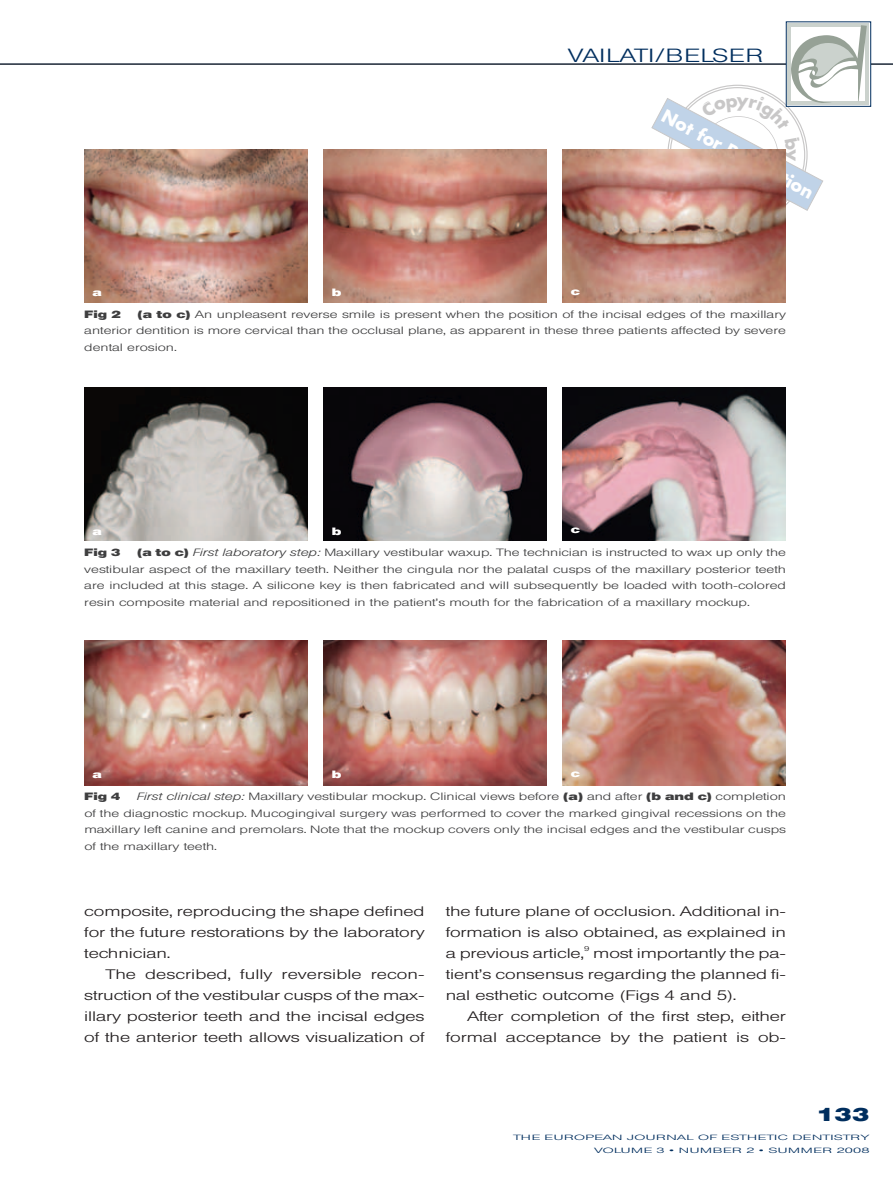
<style>
.page{position:relative;width:893px;height:1191px;background:#fff}
.page>*{position:absolute;margin:0;border:0;box-sizing:border-box;transform-origin:0 0}
.t1{font:700 19.8px "Futura T";color:#fff}
.t2{font:300 18.9px "Helvetica BQ";letter-spacing:.005em;color:#002e5e;scale:1.43 1}
.t3{font:900 18.9px "Helvetica BQ";color:#002e5e;scale:1.43 1}
.t4{font:300 13.65px/21px "Helvetica BQ";letter-spacing:-.005em;color:#231f20;text-align:justify;scale:1.43 1}
.t5{font:300 10.5px/16.5px "Helvetica BQ";color:#3e3e3f;text-align:justify;scale:1.43 1}
.t6{font:900 10.5px "Helvetica BQ";color:#3e3e3f;scale:1.43 1}
.t7{font:900 10.5px "Helvetica BQ";color:#fff;scale:1.43 1}
.t8{font:300 7.5px/12.8px "Helvetica BQ";letter-spacing:.025em;color:#002e5e;text-align:right;scale:2 1}
.t9{font:300 6.9px "Helvetica BQ";color:#231f20;scale:1.43 1}
.s1{font-weight:900}
.s2{font-style:italic}
</style>
<div class="page">
<hr style="left:0;top:64px;width:893px;height:1px;background:#231f20">
<div style="left:786px;top:22px;width:85px;height:85px;border:1px solid #002e5e"></div>
<div style="left:788px;top:23px;width:81px;height:82px;background:#cbd2cd"></div>
<img style="left:323px;top:149px;width:224px;height:153px">
<img style="left:84px;top:149px;width:224px;height:153px">
<img style="left:562px;top:149px;width:223px;height:153px">
<img style="left:323px;top:388px;width:224px;height:153px">
<img style="left:85px;top:388px;width:223px;height:153px">
<img style="left:562px;top:388px;width:223px;height:153px">
<img style="left:323px;top:640px;width:224px;height:145px">
<img style="left:84px;top:640px;width:224px;height:145px">
<img style="left:562px;top:640px;width:223px;height:145px">
<svg style="left:651px;top:25px;width:216px;height:201px"></svg>
<h2 class="t2" style="left:568px;top:49px;width:138px">VAILATI/BELSER</h2>
<p class="t7" style="left:92px;top:289px;width:8px">a</p>
<p class="t7" style="left:332px;top:289px;width:8px">b</p>
<p class="t7" style="left:571px;top:288px;width:8px">c</p>
<h1 class="t1" style="left:669px;top:103px;width:171px;rotate:28deg">Not for Publication</h1>
<p class="t6" style="left:84px;top:310px;width:27px">Fig 2</p>
<p class="t5" style="left:84px;top:307px;width:492px;text-indent:53px"><span class="s1">(a to c)</span> An unpleasent reverse smile is present when the position of the incisal edges of the maxillary anterior dentition is more cervical than the occlusal plane, as apparent in these three patients affected by severe dental erosion.</p>
<p class="t7" style="left:92px;top:527px;width:8px">a</p>
<p class="t7" style="left:332px;top:527px;width:8px">b</p>
<p class="t7" style="left:571px;top:526px;width:8px">c</p>
<p class="t6" style="left:84px;top:549px;width:27px">Fig 3</p>
<p class="t5" style="left:84px;top:545px;width:492px;text-indent:53px"><span class="s1">(a to c)</span> <span class="s2">First laboratory step:</span> Maxillary vestibular waxup. The technician is instructed to wax up only the vestibular aspect of the maxillary teeth. Neither the cingula nor the palatal cusps of the maxillary posterior teeth are included at this stage. A silicone key is then fabricated and will subsequently be loaded with tooth-colored resin composite material and repositioned in the patient’s mouth for the fabrication of a maxillary mockup.</p>
<p class="t7" style="left:92px;top:771px;width:8px">a</p>
<p class="t7" style="left:332px;top:771px;width:8px">b</p>
<p class="t7" style="left:571px;top:770px;width:8px">c</p>
<p class="t6" style="left:84px;top:793px;width:27px">Fig 4</p>
<p class="t5" style="left:84px;top:789px;width:492px;text-indent:53px"><span class="s2">First clinical step:</span> Maxillary vestibular mockup. Clinical views before <span class="s1">(a)</span> and after <span class="s1">(b and c)</span> completion of the diagnostic mockup. Mucogingival surgery was performed to cover the marked gingival recessions on the maxillary left canine and premolars. Note that the mockup covers only the incisal edges and the vestibular cusps of the maxillary teeth.</p>
<h3 class="t4" style="left:84px;top:901px;width:239px">composite, reproducing the shape defined for the future restorations by the laboratory technician.</h3>
<h3 class="t4" style="left:84px;top:964px;width:239px;text-indent:21px">The described, fully reversible recon&shy;struction of the vestibular cusps of the max&shy;illary posterior teeth and the incisal edges of the anterior teeth allows visualization of</h3>
<h3 class="t4" style="left:446px;top:901px;width:239px">the future plane of occlusion. Additional in&shy;formation is also obtained, as explained in a previous article,</h3>
<p class="t9" style="left:584px;top:946px;width:5px">9</p>
<h3 class="t4" style="left:446px;top:943px;width:239px;text-indent:147px">most importantly the pa&shy;tient’s consensus regarding the planned fi&shy;nal esthetic outcome (Figs 4 and 5).</h3>
<h3 class="t4" style="left:446px;top:1006px;width:239px;text-align:right">After completion of the first step, either formal acceptance by the patient is ob-</h3>
<h2 class="t3" style="left:817px;top:1108px;width:38px">133</h2>
<p class="t8" style="left:513px;top:1132px;width:180px">THE EUROPEAN JOURNAL OF ESTHETIC DENTISTRY<br>VOLUME 3 • NUMBER 2 • SUMMER 2008</p>
</div>
